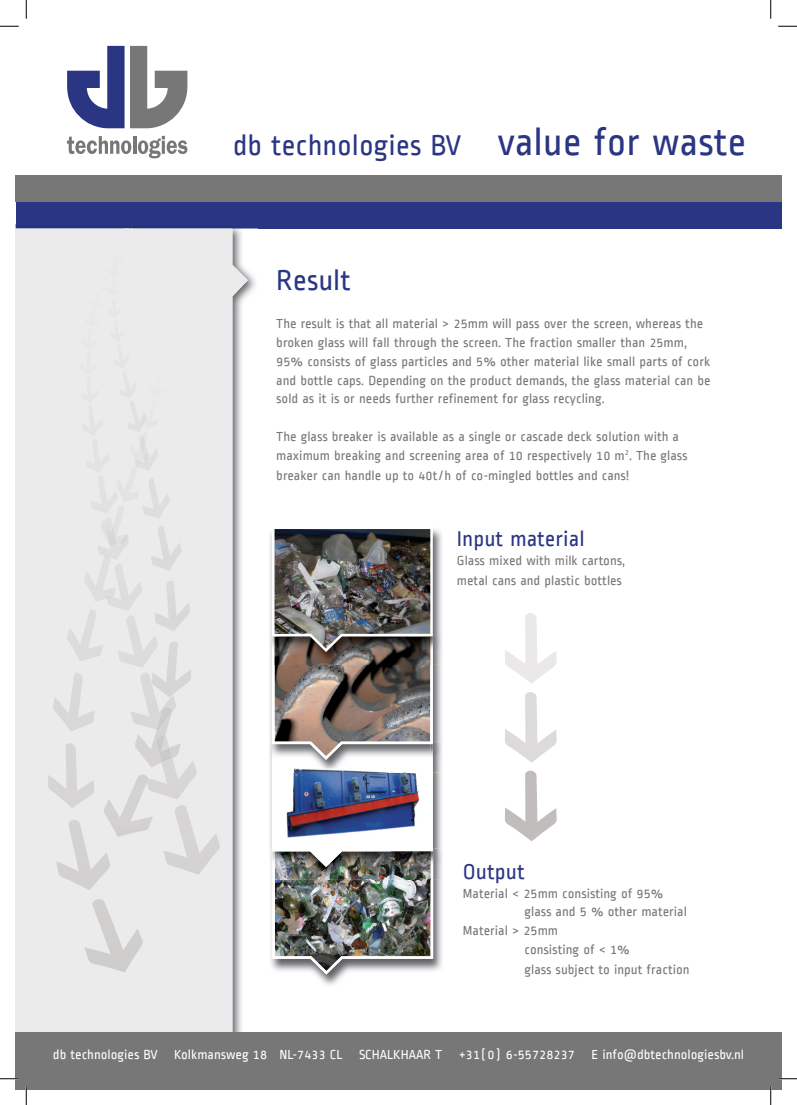
<style>
.page{position:relative;width:797px;height:1105px;background:#fff}
.page>*{position:absolute;margin:0;border:0;box-sizing:border-box;transform-origin:0 0}
.t1{font:30px "Ropa Sans";color:#2a3683}
.t2{font:22.5px "Ropa Sans";color:#2a3683}
.t3{font:13.75px/18.8px "Ropa Sans";color:#787778}
.t4{font:13.75px "Ropa Sans";color:#fff}
.s1{font-size:40px}
</style>
<div class="page">
<svg style="left:67px;top:46px;width:57px;height:82px"></svg>
<svg style="left:130px;top:46px;width:57px;height:82px"></svg>
<svg style="left:67px;top:136px;width:64px;height:18px"></svg>
<hr style="left:133px;top:136px;width:3px;height:18px;background:#787778">
<svg style="left:138px;top:136px;width:49px;height:22px"></svg>
<div style="left:16px;top:202px;width:765px;height:26px;background:#2a3683"></div>
<svg style="left:16px;top:228px;width:232px;height:804px;background:#e7e7e7"></svg>
<img style="left:315px;top:880px;width:127px;height:105px">
<div style="left:16px;top:176px;width:765px;height:26px;background:#787778"></div>
<div style="left:16px;top:1032px;width:765px;height:57px;background:#787778"></div>
<img style="left:270px;top:773px;width:172px;height:76px">
<img style="left:270px;top:849px;width:173px;height:31px">
<svg style="left:84px;top:899px;width:59px;height:73px;background:#e0dfdf"></svg>
<svg style="left:48px;top:228px;width:172px;height:662px;background:#e8e7e7"></svg>
<img style="left:270px;top:665px;width:172px;height:76px">
<img style="left:269px;top:741px;width:173px;height:32px">
<img style="left:270px;top:529px;width:172px;height:105px">
<img style="left:269px;top:634px;width:173px;height:31px">
<img style="left:271px;top:529px;width:163px;height:445px">
<svg style="left:505px;top:692px;width:51px;height:71px"></svg>
<svg style="left:505px;top:770px;width:51px;height:71px"></svg>
<svg style="left:505px;top:613px;width:51px;height:71px"></svg>
<svg style="left:0;top:25px;width:19px;height:2px"></svg>
<svg style="left:778px;top:25px;width:19px;height:2px"></svg>
<svg style="left:0;top:1078px;width:19px;height:1px"></svg>
<svg style="left:778px;top:1078px;width:19px;height:1px"></svg>
<svg style="left:25px;top:0;width:2px;height:19px"></svg>
<svg style="left:25px;top:1086px;width:2px;height:19px"></svg>
<svg style="left:770px;top:0;width:1px;height:19px"></svg>
<svg style="left:770px;top:1086px;width:1px;height:19px"></svg>
<h1 class="t1" style="left:233px;top:129px;width:515px">db technologies BV <span class="s1">value for waste</span></h1>
<h1 class="t1" style="left:276px;top:264px;width:76px">Result</h1>
<p class="t3" style="left:276px;top:315px;width:436px">The result is that all material &gt; 25mm will pass over the screen, whereas the broken glass will fall through the screen. The fraction smaller than 25mm, 95% consists of glass particles and 5% other material like small parts of cork and bottle caps. Depending on the product demands, the glass material can be sold as it is or needs further refinement for glass recycling.</p>
<p class="t3" style="left:276px;top:427px;width:413px">The glass breaker is available as a single or cascade deck solution with a maximum breaking and screening area of 10 respectively 10 m<sup>2</sup>. The glass</p>
<p class="t3" style="left:276px;top:466px;width:354px">breaker can handle up to 40t/h of co-mingled bottles and cans!</p>
<h2 class="t2" style="left:457px;top:527px;width:129px">Input material</h2>
<p class="t3" style="left:457px;top:551px;width:170px;line-height:20px">Glass mixed with milk cartons, metal cans and plastic bottles</p>
<h2 class="t2" style="left:463px;top:860px;width:63px">Output</h2>
<p class="t3" style="left:463px;top:884px;width:202px">Material &lt; 25mm consisting of 95%</p>
<p class="t3" style="left:524px;top:903px;width:164px">glass and 5 % other material</p>
<p class="t3" style="left:463px;top:921px;width:97px">Material &gt; 25mm</p>
<p class="t3" style="left:524px;top:940px;width:107px">consisting of &lt; 1%</p>
<p class="t3" style="left:524px;top:960px;width:166px">glass subject to input fraction</p>
<p class="t4" style="left:53px;top:1048px;width:692px">db technologies BV Kolkmansweg 18 NL-7433 CL SCHALKHAAR T +31(0) 6-55728237 E info@dbtechnologiesbv.nl</p>
</div>
